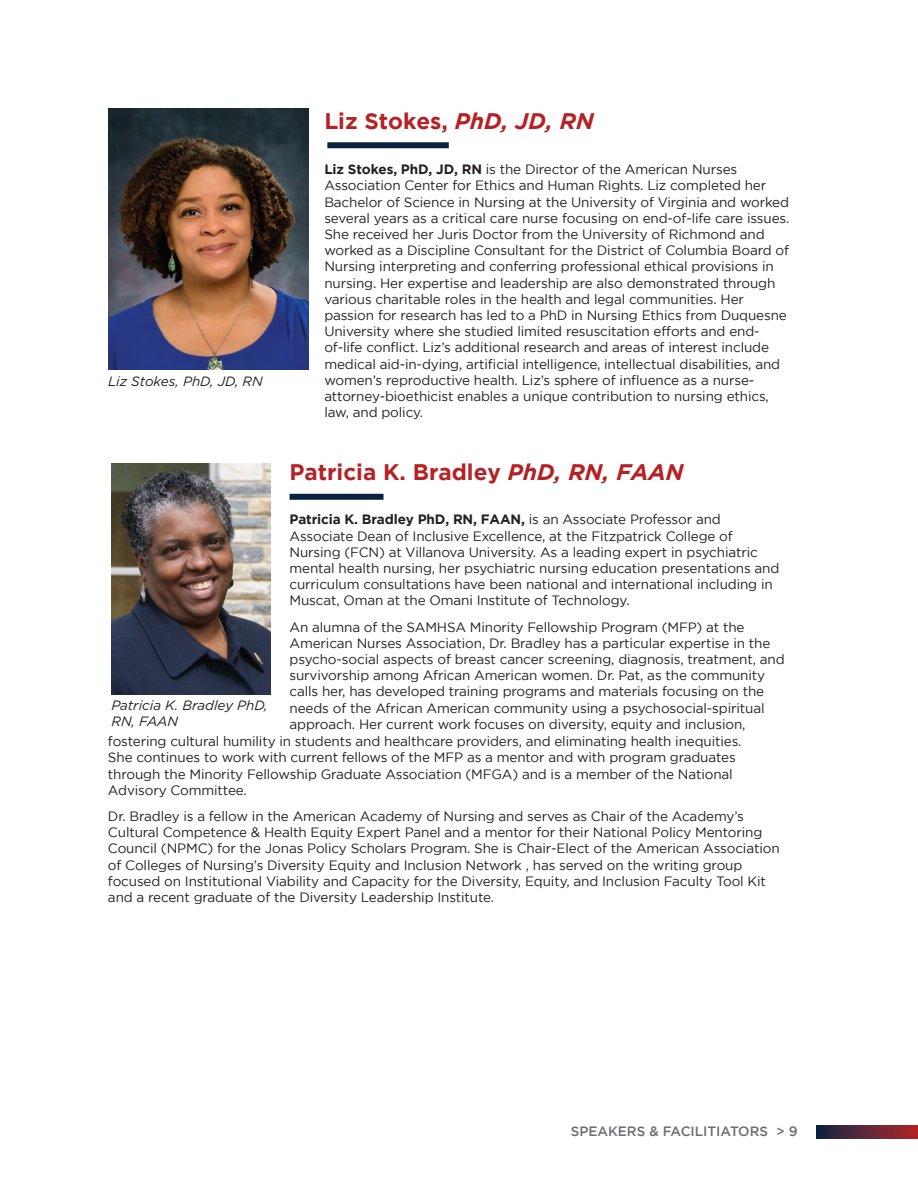
<style>
.page{position:relative;width:918px;height:1188px;background:#fff}
.page>*{position:absolute;margin:0;border:0;box-sizing:border-box;transform-origin:0 0}
.t1{font:700 22.5px "Gotham";color:#b52226}
.t2{font:13.5px/16.2px "Gotham";letter-spacing:-.01em;color:#231f20}
.t3{font:italic 13.5px/16.2px "Gotham";color:#231f20}
.t4{font:500 13.5px "Gotham";color:#6c6d70}
.s1{font-style:italic}
.s2{font-weight:700}
</style>
<div class="page">
<svg style="left:816px;top:1125px;width:102px;height:13px"></svg>
<img style="left:108px;top:108px;width:200px;height:261px">
<div style="left:327px;top:142px;width:122px;height:6px;background:#09223f"></div>
<img style="left:111px;top:464px;width:159px;height:231px">
<div style="left:290px;top:494px;width:94px;height:6px;background:#09223f"></div>
<p class="t3" style="left:108px;top:373px;width:156px">Liz Stokes, PhD, JD, RN</p>
<p class="t1" style="left:324px;top:108px;width:271px">Liz Stokes, <span class="s1">PhD, JD, RN</span></p>
<p class="t2" style="left:324px;top:161px;width:467px"><span class="s2">Liz Stokes, PhD, JD, RN</span> is the Director of the American Nurses Association Center for Ethics and Human Rights. Liz completed her Bachelor of Science in Nursing at the University of Virginia and worked several years as a critical care nurse focusing on end-of-life care issues.<br>She received her Juris Doctor from the University of Richmond and worked as a Discipline Consultant for the District of Columbia Board of Nursing interpreting and conferring professional ethical provisions in nursing. Her expertise and leadership are also demonstrated through various charitable roles in the health and legal communities. Her passion for research has led to a PhD in Nursing Ethics from Duquesne University where she studied limited resuscitation efforts and end&shy;of-life conflict. Liz’s additional research and areas of interest include medical aid-in-dying, artificial intelligence, intellectual disabilities, and women’s reproductive health. Liz’s sphere of influence as a nurse&shy;attorney-bioethicist enables a unique contribution to nursing ethics, law, and policy.</p>
<p class="t1" style="left:290px;top:459px;width:395px">Patricia K. Bradley <span class="s1">PhD, RN, FAAN</span></p>
<p class="t2" style="left:290px;top:511px;width:491px"><span class="s2">Patricia K. Bradley PhD, RN, FAAN,</span> is an Associate Professor and Associate Dean of Inclusive Excellence, at the Fitzpatrick College of Nursing (FCN) at Villanova University. As a leading expert in psychiatric mental health nursing, her psychiatric nursing education presentations and curriculum consultations have been national and international including in Muscat, Oman at the Omani Institute of Technology.</p>
<p class="t2" style="left:290px;top:618px;width:497px">An alumna of the SAMHSA Minority Fellowship Program (MFP) at the American Nurses Association, Dr. Bradley has a particular expertise in the psycho-social aspects of breast cancer screening, diagnosis, treatment, and survivorship among African American women. Dr. Pat, as the community calls her, has developed training programs and materials focusing on the needs of the African American community using a psychosocial-spiritual approach. Her current work focuses on diversity, equity and inclusion,</p>
<p class="t2" style="left:108px;top:733px;width:635px">fostering cultural humility in students and healthcare providers, and eliminating health inequities.<br>She continues to work with current fellows of the MFP as a mentor and with program graduates through the Minority Fellowship Graduate Association (MFGA) and is a member of the National Advisory Committee.</p>
<p class="t2" style="left:108px;top:808px;width:673px">Dr. Bradley is a fellow in the American Academy of Nursing and serves as Chair of the Academy’s Cultural Competence &amp; Health Equity Expert Panel and a mentor for their National Policy Mentoring Council (NPMC) for the Jonas Policy Scholars Program. She is Chair-Elect of the American Association of Colleges of Nursing’s Diversity Equity and Inclusion Network , has served on the writing group focused on Institutional Viability and Capacity for the Diversity, Equity, and Inclusion Faculty Tool Kit and a recent graduate of the Diversity Leadership Institute.</p>
<p class="t3" style="left:111px;top:697px;width:158px">Patricia K. Bradley PhD,<br>RN, FAAN</p>
<p class="t4" style="left:571px;top:1124px;width:229px">SPEAKERS &amp; FACILITIATORS &gt; 9</p>
</div>
